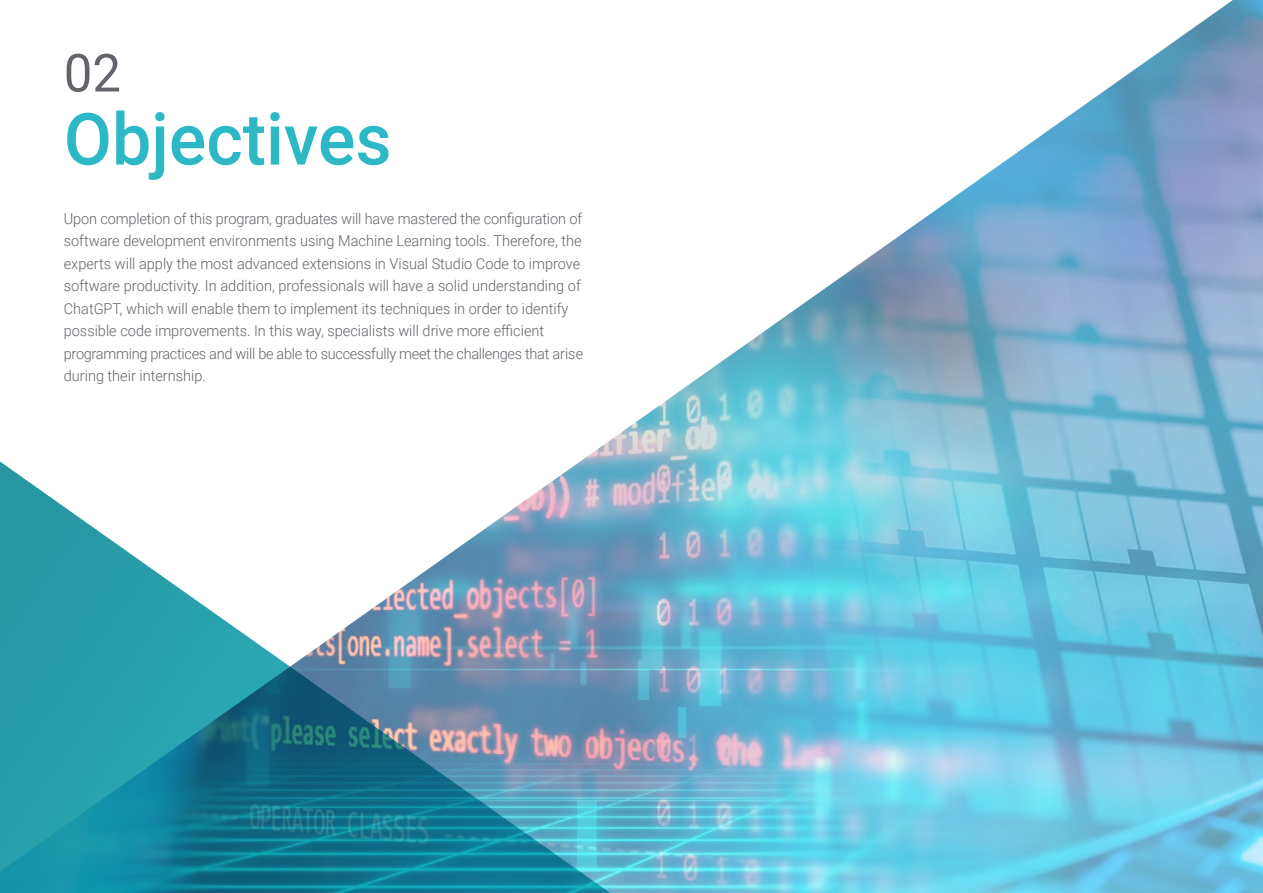
<style>
.page{position:relative;width:1263px;height:893px;background:#fff}
.page>*{position:absolute;margin:0;border:0;box-sizing:border-box;transform-origin:0 0}
.t1{font:500 72px "Roboto";color:#2db8c5}
.t2{font:52.5px "Roboto";color:#61646a}
.t3{font:300 15px/22.5px "Roboto";color:#61646a}
</style>
<div class="page">
<img style="left:602px;top:0;width:661px;height:893px">
<svg style="left:0;top:446px;width:640px;height:447px"></svg>
<h2 class="t2" style="left:64px;top:36px;width:59px">02</h2>
<h1 class="t1" style="left:64px;top:89px;width:329px">Objectives</h1>
<p class="t3" style="left:64px;top:207px;width:521px">Upon completion of this program, graduates will have mastered the configuration of software development environments using Machine Learning tools. Therefore, the experts will apply the most advanced extensions in Visual Studio Code to improve software productivity. In addition, professionals will have a solid understanding of ChatGPT, which will enable them to implement its techniques in order to identify possible code improvements. In this way, specialists will drive more efficient programming practices and will be able to successfully meet the challenges that arise during their internship.</p>
</div>
